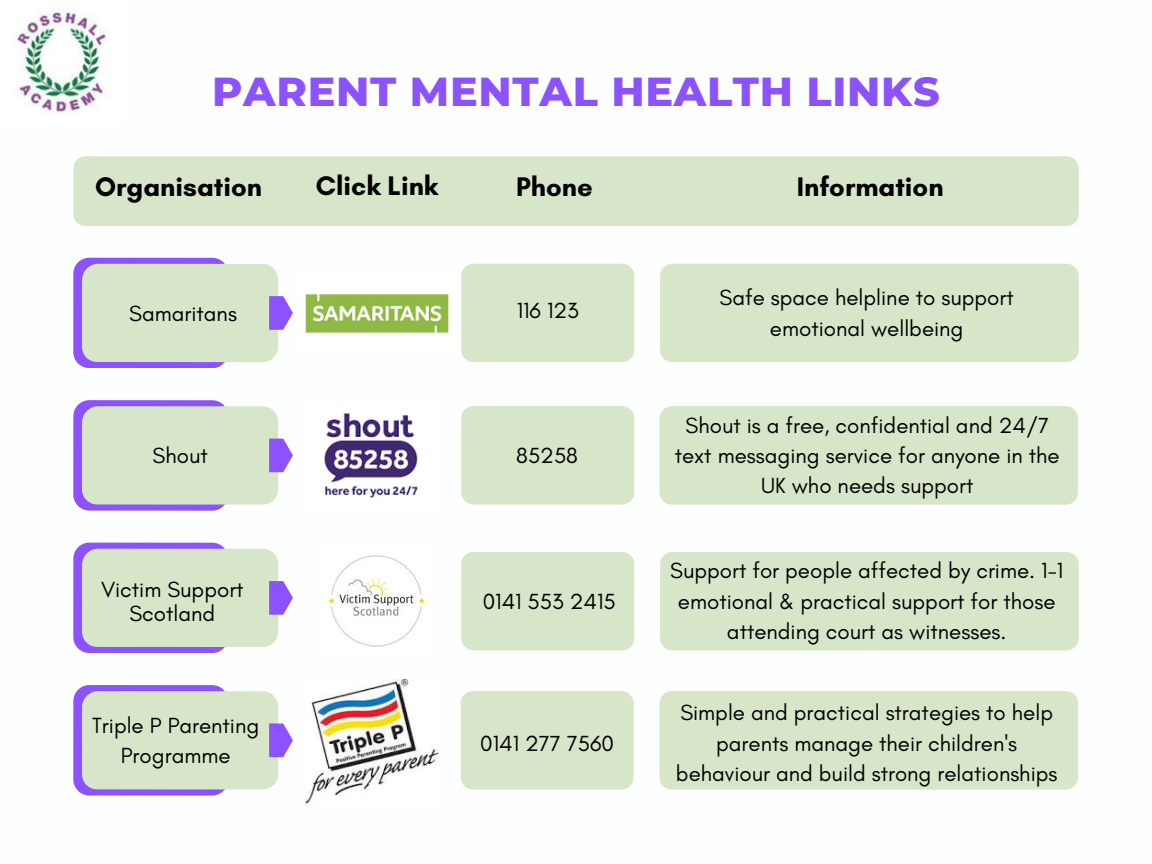
<style>
.page{position:relative;width:1152px;height:864px;background:#fff}
.page>*{position:absolute;margin:0;border:0;box-sizing:border-box;transform-origin:0 0}
.t1{font:800 41.25px "Montserrat";letter-spacing:.02em;color:#8c52ff}
.t2{font:700 27.45px "Glacial Indifference";color:#000}
.t3{font:22.35px/30.3px "Glacial Indifference";color:#000;text-align:center}
</style>
<div class="page">
<div style="left:73px;top:258px;width:155px;height:110px;background:#8c52ff;border-radius:16px"></div>
<div style="left:82px;top:264px;width:196px;height:98px;background:#d7e6c9;border-radius:16px"></div>
<svg style="left:269px;top:296px;width:24px;height:34px"></svg>
<div style="left:73px;top:400px;width:155px;height:110px;background:#8c52ff;border-radius:16px"></div>
<div style="left:82px;top:406px;width:196px;height:99px;background:#d7e6c9;border-radius:16px"></div>
<svg style="left:269px;top:439px;width:24px;height:33px"></svg>
<div style="left:73px;top:543px;width:155px;height:110px;background:#8c52ff;border-radius:16px"></div>
<div style="left:82px;top:549px;width:196px;height:98px;background:#d7e6c9;border-radius:16px"></div>
<svg style="left:269px;top:581px;width:24px;height:34px"></svg>
<div style="left:73px;top:685px;width:155px;height:110px;background:#8c52ff;border-radius:16px"></div>
<div style="left:82px;top:691px;width:196px;height:98px;background:#d7e6c9;border-radius:16px"></div>
<svg style="left:269px;top:723px;width:24px;height:34px"></svg>
<div style="left:461px;top:264px;width:173px;height:98px;background:#d7e6c9"></div>
<div style="left:73px;top:156px;width:1006px;height:70px;background:#d7e6c9"></div>
<div style="left:660px;top:264px;width:419px;height:98px;background:#d7e6c9"></div>
<div style="left:461px;top:406px;width:173px;height:99px;background:#d7e6c9"></div>
<div style="left:660px;top:406px;width:418px;height:99px;background:#d7e6c9"></div>
<div style="left:461px;top:552px;width:173px;height:98px;background:#d7e6c9"></div>
<div style="left:660px;top:552px;width:419px;height:98px;background:#d7e6c9"></div>
<div style="left:461px;top:691px;width:173px;height:99px;background:#d7e6c9"></div>
<div style="left:660px;top:691px;width:418px;height:99px;background:#d7e6c9"></div>
<img style="left:305px;top:294px;width:144px;height:39px">
<img style="left:324px;top:413px;width:94px;height:85px">
<img style="left:322px;top:555px;width:105px;height:92px">
<img style="left:14px;top:9px;width:94px;height:104px">
<img style="left:305px;top:679px;width:134px;height:126px">
<p class="t1" style="left:212px;top:66px;width:729px">PARENT MENTAL HEALTH LINKS</p>
<h1 class="t2" style="left:95px;top:170px;width:168px">Organisation</h1>
<p class="t2" style="left:316px;top:169px;width:124px">Click Link</p>
<p class="t2" style="left:516px;top:170px;width:78px">Phone</p>
<p class="t2" style="left:797px;top:170px;width:148px">Information</p>
<h2 class="t3" style="left:129px;top:298px;width:109px">Samaritans</h2>
<h2 class="t3" style="left:517px;top:295px;width:63px">116 123</h2>
<h2 class="t3" style="left:153px;top:440px;width:57px">Shout</h2>
<p class="t3" style="left:101px;top:577px;width:144px;line-height:24.3px">Victim Support<br>Scotland</p>
<p class="t3" style="left:92px;top:710px;width:169px">Triple P Parenting<br>Programme</p>
<p class="t3" style="left:516px;top:440px;width:63px">85258</p>
<p class="t3" style="left:483px;top:587px;width:134px">0141 553 2415</p>
<p class="t3" style="left:480px;top:728px;width:135px">0141 277 7560</p>
<h2 class="t3" style="left:720px;top:282px;width:296px">Safe space helpline to support emotional wellbeing</h2>
<p class="t3" style="left:675px;top:410px;width:387px">Shout is a free, confidential and 24/7 text messaging service for anyone in the<br>UK who needs support</p>
<p class="t3" style="left:670px;top:555px;width:395px">Support for people affected by crime. 1-1 emotional &amp; practical support for those attending court as witnesses.</p>
<p class="t3" style="left:676px;top:697px;width:383px">Simple and practical strategies to help parents manage their children's behaviour and build strong relationships</p>
</div>
